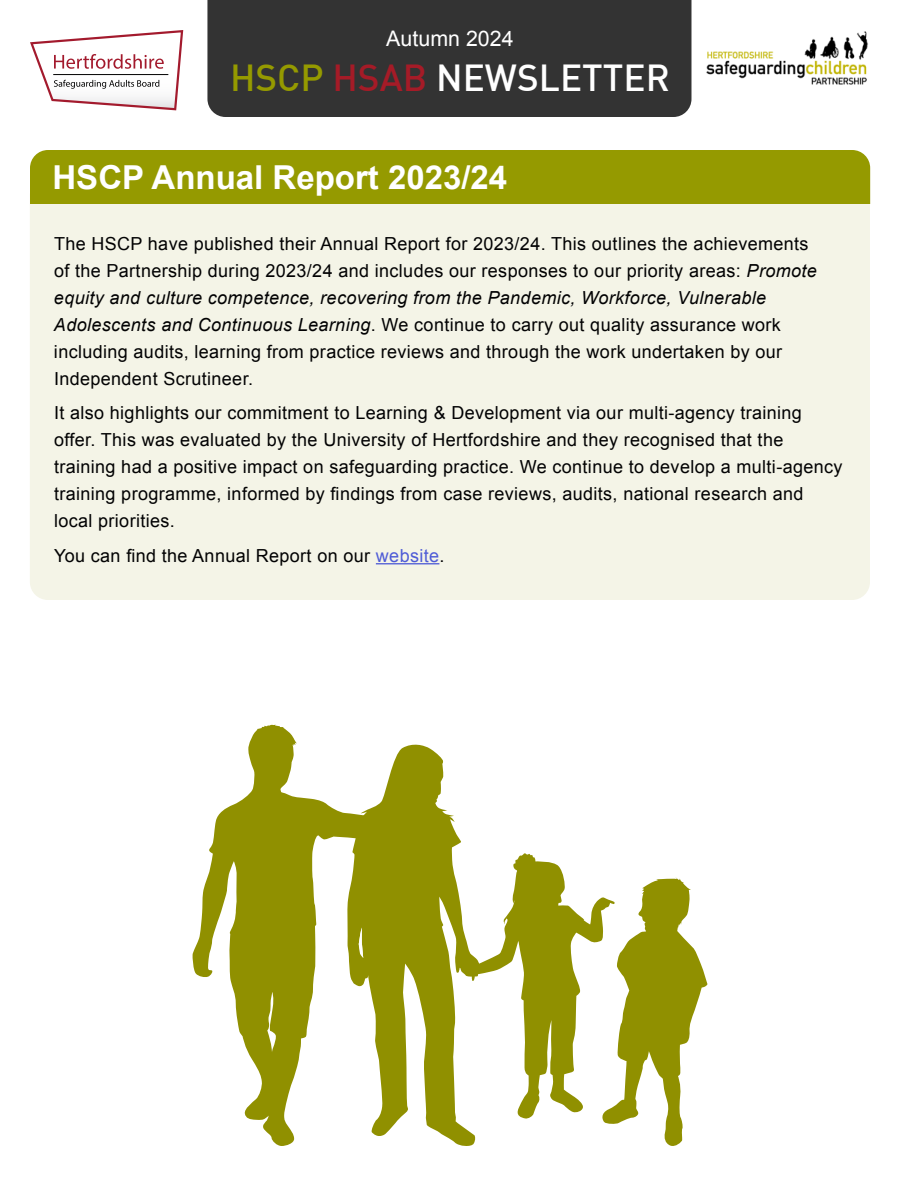
<style>
.page{position:relative;width:900px;height:1200px;background:#fff}
.page>*{position:absolute;margin:0;border:0;box-sizing:border-box;transform-origin:0 0}
.t1{font:500 36.9px "DIN";color:#fff}
.t2{font:700 33px "Arial";color:#fff}
.t3{font:21.45px "Arial";color:#fff}
.t4{font:18px/27px "Arial";letter-spacing:.02em;color:#020203}
.s1{color:#959a00}
.s2{color:#a51b27}
.s3{font-style:italic}
.s4{color:#4f5cd6}
</style>
<div class="page">
<div style="left:207px;top:0;width:484px;height:117px;background:#333"></div>
<img style="left:706px;top:31px;width:162px;height:54px">
<svg style="left:30px;top:30px;width:154px;height:81px"></svg>
<div style="left:30px;top:204px;width:840px;height:396px;background:#f4f4e7"></div>
<hr style="left:376px;top:563px;width:63px;height:1px;background:#4f5cd6">
<div style="left:30px;top:150px;width:840px;height:54px;background:#959a00"></div>
<svg style="left:457px;top:835px;width:143px;height:311px"></svg>
<svg style="left:600px;top:877px;width:108px;height:269px"></svg>
<svg style="left:192px;top:724px;width:265px;height:422px;fill:#909000"></svg>
<p class="t3" style="left:386px;top:24px;width:129px">Autumn 2024</p>
<p class="t1" style="left:230px;top:54px;width:441px"><span class="s1">HSCP</span> <span class="s2">HSAB</span> NEWSLETTER</p>
<h2 class="t2" style="left:52px;top:156px;width:456px">HSCP Annual Report 2023/24</h2>
<p class="t4" style="left:54px;top:230px;width:764px">The HSCP have published their Annual Report for 2023/24. This outlines the achievements of the Partnership during 2023/24 and includes our responses to our priority areas: <span class="s3">Promote equity and culture competence, recovering from the Pandemic, Workforce, Vulnerable Adolescents and Continuous Learning</span>. We continue to carry out quality assurance work including audits, learning from practice reviews and through the work undertaken by our Independent Scrutineer.</p>
<p class="t4" style="left:54px;top:400px;width:790px">It also highlights our commitment to Learning &amp; Development via our multi-agency training offer. This was evaluated by the University of Hertfordshire and they recognised that the training had a positive impact on safeguarding practice. We continue to develop a multi-agency training programme, informed by findings from case reviews, audits, national research and local priorities.</p>
<p class="t4" style="left:54px;top:542px;width:392px">You can find the Annual Report on our <span class="s4">website</span>.</p>
</div>
